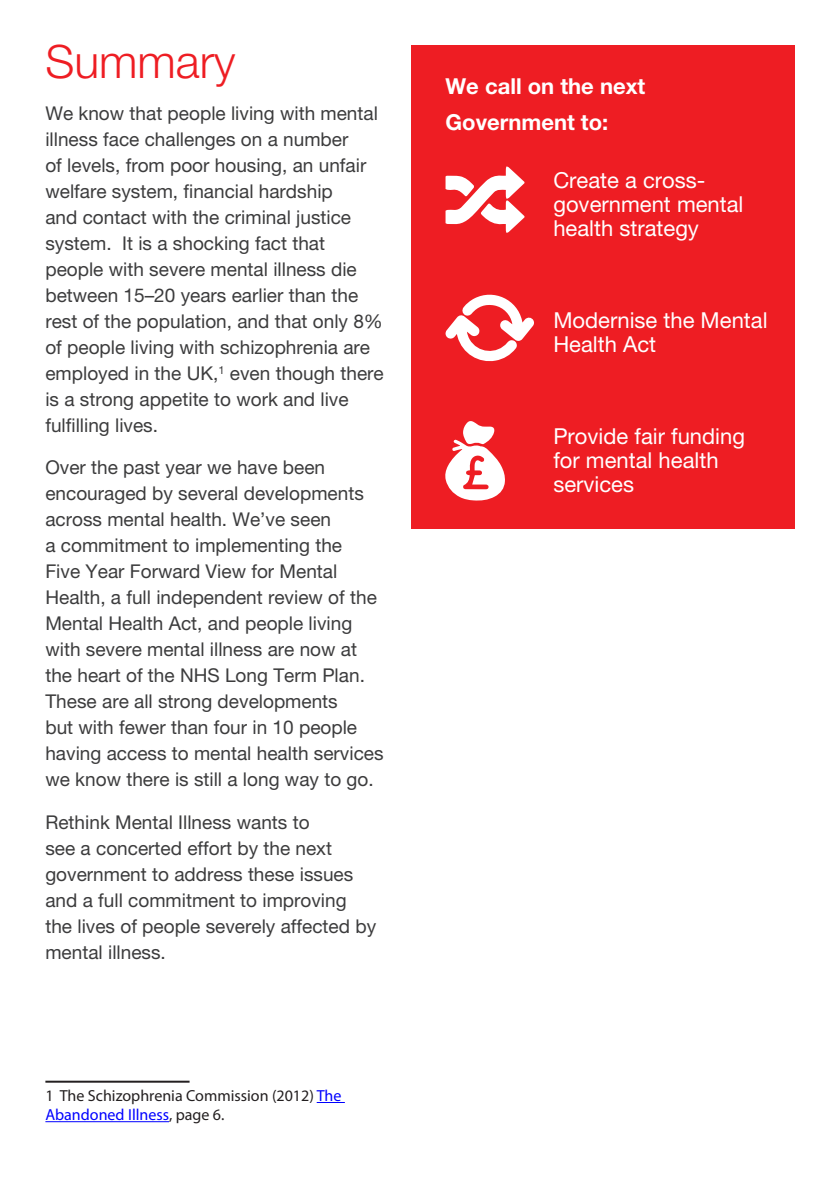
<style>
.page{position:relative;width:840px;height:1191px;background:#fff}
.page>*{position:absolute;margin:0;border:0;box-sizing:border-box;transform-origin:0 0}
.t1{font:300 46px "Helvetica Neue LT Pro";color:#ee1d23}
.t2{font:22px/24px "Helvetica Neue LT Pro";color:#fff}
.t3{font:700 22px/36px "Helvetica Neue LT Pro";color:#fff}
.t4{font:19px/26px "Helvetica Neue LT Pro";color:#3c3c3d}
.t5{font:16px/19.2px "Myriad Pro";color:#231f20}
.s1{color:#00f}
</style>
<div class="page">
<hr style="left:45px;top:1080px;width:144px;height:2px;background:#231f20">
<svg style="left:316px;top:1102px;width:28px;height:1px"></svg>
<hr style="left:45px;top:1121px;width:124px;height:1px;background:#00f">
<div style="left:411px;top:45px;width:383px;height:484px;background:#ee1d23"></div>
<svg style="left:445px;top:294px;width:89px;height:68px"></svg>
<svg style="left:445px;top:166px;width:79px;height:67px"></svg>
<svg style="left:445px;top:421px;width:60px;height:80px"></svg>
<p class="t1" style="left:45px;top:34px;width:191px">Summary</p>
<p class="t4" style="left:45px;top:100px;width:340px">We know that people living with mental illness face challenges on a number<br>of levels, from poor housing, an unfair welfare system, financial hardship<br>and contact with the criminal justice system. It is a shocking fact that people with severe mental illness die between 15–20 years earlier than the rest of the population, and that only 8% of people living with schizophrenia are employed in the UK,<sup>1</sup> even though there is a strong appetite to work and live fulfilling lives.</p>
<p class="t4" style="left:45px;top:454px;width:339px">Over the past year we have been encouraged by several developments across mental health. We’ve seen<br>a commitment to implementing the<br>Five Year Forward View for Mental Health, a full independent review of the Mental Health Act, and people living with severe mental illness are now at the heart of the NHS Long Term Plan.<br>These are all strong developments<br>but with fewer than four in 10 people having access to mental health services we know there is still a long way to go.</p>
<p class="t4" style="left:45px;top:808px;width:332px">Rethink Mental Illness wants to<br>see a concerted effort by the next government to address these issues and a full commitment to improving the lives of people severely affected by mental illness.</p>
<p class="t5" style="left:45px;top:1085px;width:297px">1 The Schizophrenia Commission (2012) <span class="s1">The<br>Abandoned Illness</span>, page 6.</p>
<p class="t3" style="left:445px;top:68px;width:201px">We call on the next<br>Government to:</p>
<p class="t2" style="left:553px;top:168px;width:191px">Create a cross&shy;government mental health strategy</p>
<p class="t2" style="left:553px;top:308px;width:215px">Modernise the Mental<br>Health Act</p>
<p class="t2" style="left:553px;top:424px;width:193px">Provide fair funding for mental health services</p>
</div>
